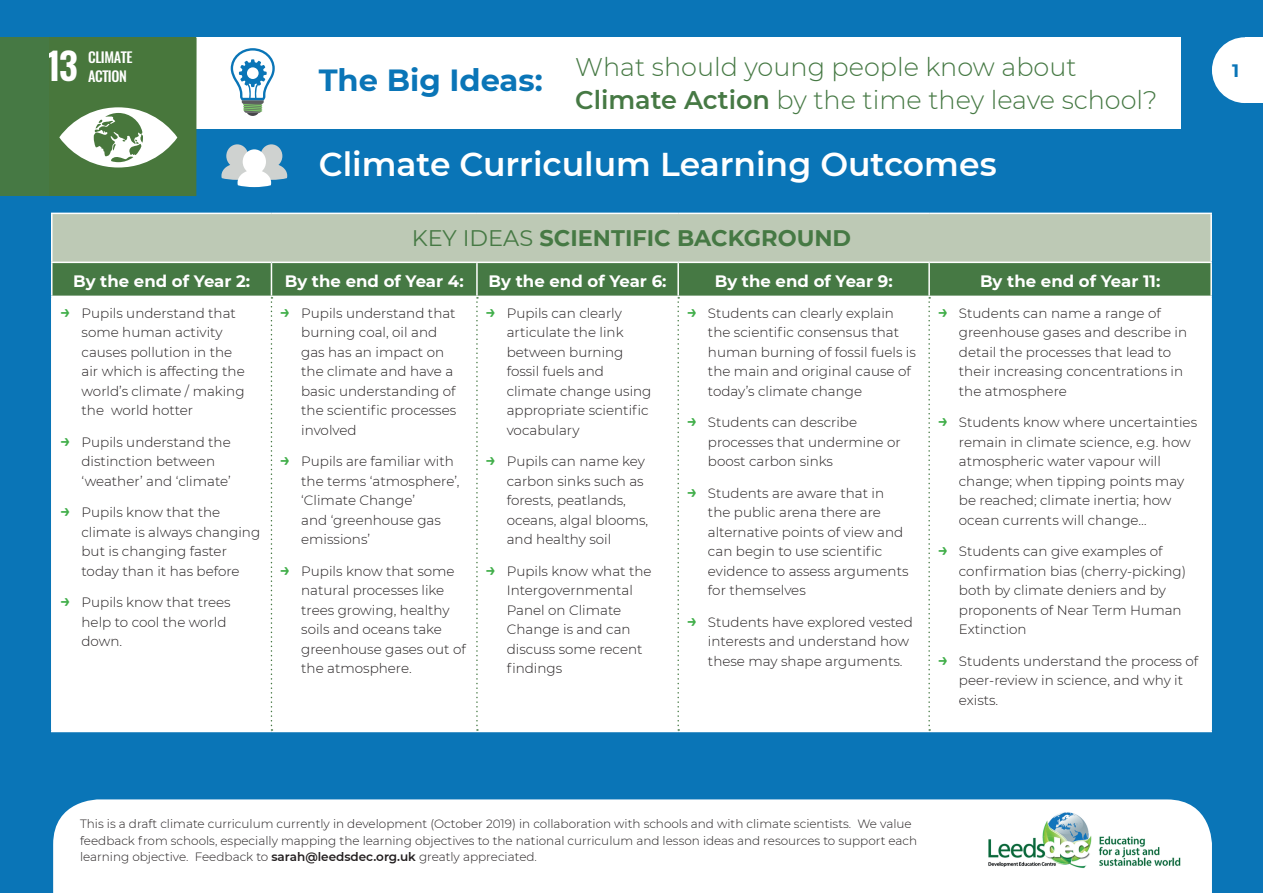
<style>
.page{position:relative;width:1263px;height:893px;background:#0a75b7}
.page>*{position:absolute;margin:0;border:0;box-sizing:border-box;transform-origin:0 0}
.t1{font:600 37.35px "Oswald";color:#fff}
.t2{font:600 33px "Montserrat";color:#fff}
.t3{font:700 30.6px "Montserrat";color:#0a75b7}
.t4{font:300 25.5px/33px "Montserrat";color:#467944}
.t5{font:700 22.5px "Montserrat";color:#467944}
.t6{font:700 18px "Montserrat";color:#0a75b7}
.t7{font:700 16.5px "Montserrat";color:#fff}
.t8{font:500 14.25px/18.9px "Oswald";letter-spacing:-.03em;color:#fff}
.t9{font:300 13.5px/19.5px "Montserrat";color:#231f20}
.t10{font:300 12px/16.5px "Montserrat";color:#231f20}
.s1{font-weight:600}
.s2{font-weight:400}
.s3{font-weight:600;font-size:18px;color:#40ae49}
</style>
<div class="page">
<div style="left:197px;top:37px;width:984px;height:92px;background:#fff"></div>
<div style="left:53px;top:799px;width:1159px;height:94px;background:#fff"></div>
<div style="left:38px;top:37px;width:159px;height:159px;background:#48773c"></div>
<svg style="left:59px;top:107px;width:118px;height:61px"></svg>
<img style="left:980px;top:810px;width:206px;height:63px">
<svg style="left:221px;top:144px;width:66px;height:43px"></svg>
<div style="left:0;top:37px;width:48px;height:159px;background:#467944"></div>
<svg style="left:231px;top:48px;width:44px;height:68px"></svg>
<div style="left:52px;top:213px;width:1159px;height:49px;background:#bdc9b5"></div>
<hr style="left:51px;top:214px;width:2px;height:48px;background:#fff">
<hr style="left:51px;top:263px;width:2px;height:33px;background:#fff">
<hr style="left:51px;top:297px;width:2px;height:434px;background:#fff">
<hr style="left:1210px;top:297px;width:2px;height:434px;background:#fff">
<hr style="left:51px;top:731px;width:220px;height:1px;background:#fff">
<hr style="left:271px;top:731px;width:206px;height:1px;background:#fff">
<hr style="left:477px;top:731px;width:201px;height:1px;background:#fff">
<hr style="left:678px;top:731px;width:251px;height:1px;background:#fff">
<hr style="left:929px;top:731px;width:283px;height:1px;background:#fff">
<hr style="left:51px;top:213px;width:220px;height:1px;background:#fff">
<hr style="left:271px;top:213px;width:206px;height:1px;background:#fff">
<hr style="left:477px;top:213px;width:201px;height:1px;background:#fff">
<hr style="left:678px;top:213px;width:251px;height:1px;background:#fff">
<hr style="left:929px;top:213px;width:283px;height:1px;background:#fff">
<hr style="left:1210px;top:214px;width:2px;height:48px;background:#fff">
<hr style="left:51px;top:262px;width:220px;height:1px;background:#fff">
<hr style="left:929px;top:262px;width:283px;height:1px;background:#fff">
<hr style="left:1210px;top:263px;width:2px;height:33px;background:#fff">
<hr style="left:51px;top:296px;width:220px;height:1px;background:#fff">
<hr style="left:929px;top:296px;width:283px;height:1px;background:#fff">
<svg style="left:52px;top:262px;width:1159px;height:469px;background:#f2f5f1"></svg>
<svg style="left:1212px;top:37px;width:33px;height:66px"></svg>
<div style="left:1245px;top:37px;width:18px;height:66px;background:#fff"></div>
<h1 class="t1" style="left:44px;top:40px;width:36px">13</h1>
<p class="t8" style="left:88px;top:48px;width:46px">CLIMATE<br>ACTION</p>
<h3 class="t3" style="left:319px;top:58px;width:225px">The Big Ideas:</h3>
<h3 class="t4" style="left:575px;top:49px;width:584px">What should young people know about<br><span class="s1">Climate Action</span> by the time they leave school?</h3>
<h2 class="t2" style="left:319px;top:141px;width:679px">Climate Curriculum Learning Outcomes</h2>
<h3 class="t5" style="left:412px;top:222px;width:441px"><span class="s2">KEY IDEAS</span> SCIENTIFIC BACKGROUND</h3>
<p class="t7" style="left:73px;top:270px;width:179px">By the end of Year 2:</p>
<p class="t7" style="left:285px;top:270px;width:180px">By the end of Year 4:</p>
<p class="t7" style="left:489px;top:270px;width:179px">By the end of Year 6:</p>
<p class="t7" style="left:715px;top:270px;width:179px">By the end of Year 9:</p>
<p class="t7" style="left:980px;top:270px;width:182px">By the end of Year 11:</p>
<p class="t9" style="left:82px;top:303px;width:165px;text-indent:-21px"><span class="s3">→</span> Pupils understand that some human activity causes pollution in the air which is affecting the world’s climate / making the world hotter</p>
<p class="t9" style="left:82px;top:432px;width:151px;text-indent:-21px"><span class="s3">→</span> Pupils understand the distinction between ‘weather’ and ‘climate’</p>
<p class="t9" style="left:82px;top:502px;width:180px;text-indent:-21px"><span class="s3">→</span> Pupils know that the climate is always changing but is changing faster today than it has before</p>
<p class="t9" style="left:82px;top:592px;width:151px;text-indent:-21px"><span class="s3">→</span> Pupils know that trees help to cool the world down.</p>
<p class="t9" style="left:959px;top:303px;width:230px;text-indent:-21px"><span class="s3">→</span> Students can name a range of greenhouse gases and describe in detail the processes that lead to their increasing concentrations in the atmosphere</p>
<p class="t9" style="left:959px;top:412px;width:240px;text-indent:-21px"><span class="s3">→</span> Students know where uncertainties remain in climate science, e.g. how atmospheric water vapour will change; when tipping points may be reached; climate inertia; how ocean currents will change…</p>
<p class="t9" style="left:959px;top:541px;width:229px;text-indent:-21px"><span class="s3">→</span> Students can give examples of confirmation bias (cherry-picking) both by climate deniers and by proponents of Near Term Human<br>Extinction</p>
<p class="t9" style="left:959px;top:651px;width:241px;text-indent:-21px"><span class="s3">→</span> Students understand the process of peer-review in science, and why it exists.</p>
<p class="t9" style="left:301px;top:303px;width:156px;text-indent:-21px"><span class="s3">→</span> Pupils understand that burning coal, oil and gas has an impact on the climate and have a basic understanding of the scientific processes involved</p>
<p class="t9" style="left:301px;top:451px;width:160px;text-indent:-21px"><span class="s3">→</span> Pupils are familiar with the terms ‘atmosphere’, ‘Climate Change’<br>and ‘greenhouse gas emissions’</p>
<p class="t9" style="left:301px;top:561px;width:166px;text-indent:-21px"><span class="s3">→</span> Pupils know that some natural processes like trees growing, healthy soils and oceans take greenhouse gases out of the atmosphere.</p>
<p class="t9" style="left:507px;top:303px;width:146px;text-indent:-21px"><span class="s3">→</span> Pupils can clearly articulate the link between burning fossil fuels and climate change using appropriate scientific vocabulary</p>
<p class="t9" style="left:507px;top:451px;width:143px;text-indent:-21px"><span class="s3">→</span> Pupils can name key carbon sinks such as forests, peatlands, oceans, algal blooms, and healthy soil</p>
<p class="t9" style="left:507px;top:561px;width:146px;text-indent:-21px"><span class="s3">→</span> Pupils know what the<br>Intergovernmental<br>Panel on Climate<br>Change is and can discuss some recent findings</p>
<p class="t9" style="left:708px;top:303px;width:209px;text-indent:-21px"><span class="s3">→</span> Students can clearly explain the scientific consensus that human burning of fossil fuels is the main and original cause of today’s climate change</p>
<p class="t9" style="left:708px;top:412px;width:194px;text-indent:-21px"><span class="s3">→</span> Students can describe processes that undermine or boost carbon sinks</p>
<p class="t9" style="left:708px;top:483px;width:202px;text-indent:-21px"><span class="s3">→</span> Students are aware that in the public arena there are alternative points of view and can begin to use scientific evidence to assess arguments for themselves</p>
<p class="t9" style="left:708px;top:612px;width:206px;text-indent:-21px"><span class="s3">→</span> Students have explored vested interests and understand how these may shape arguments.</p>
<h3 class="t6" style="left:1232px;top:58px;width:9px">1</h3>
<p class="t10" style="left:80px;top:815px;width:839px">This is a draft climate curriculum currently in development (October 2019) in collaboration with schools and with climate scientists. We value feedback from schools, especially mapping the learning objectives to the national curriculum and lesson ideas and resources to support each learning objective. Feedback to <span class="s1">sarah@leedsdec.org.uk</span> greatly appreciated.</p>
</div>
